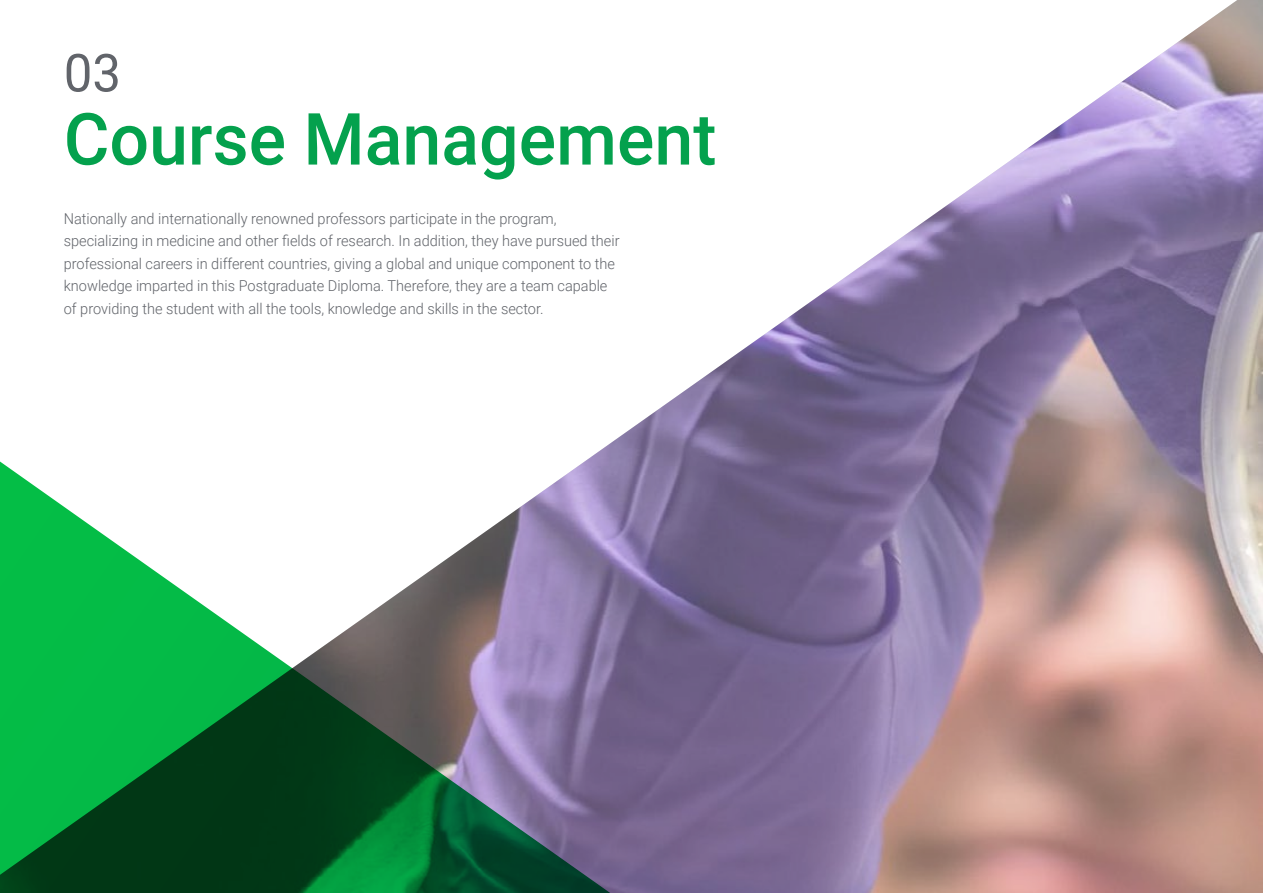
<style>
.page{position:relative;width:1263px;height:893px;background:#fff}
.page>*{position:absolute;margin:0;border:0;box-sizing:border-box;transform-origin:0 0}
.t1{font:500 72px "Roboto";color:#04a14d}
.t2{font:52.5px "Roboto";color:#61646a}
.t3{font:300 15px/22.5px "Roboto";color:#61646a}
</style>
<div class="page">
<img style="left:607px;top:0;width:656px;height:893px">
<svg style="left:0;top:446px;width:640px;height:447px"></svg>
<h2 class="t2" style="left:64px;top:36px;width:59px">03</h2>
<h1 class="t1" style="left:64px;top:89px;width:654px">Course Management</h1>
<p class="t3" style="left:64px;top:207px;width:557px">Nationally and internationally renowned professors participate in the program, specializing in medicine and other fields of research. In addition, they have pursued their professional careers in different countries, giving a global and unique component to the knowledge imparted in this Postgraduate Diploma. Therefore, they are a team capable of providing the student with all the tools, knowledge and skills in the sector.</p>
</div>
